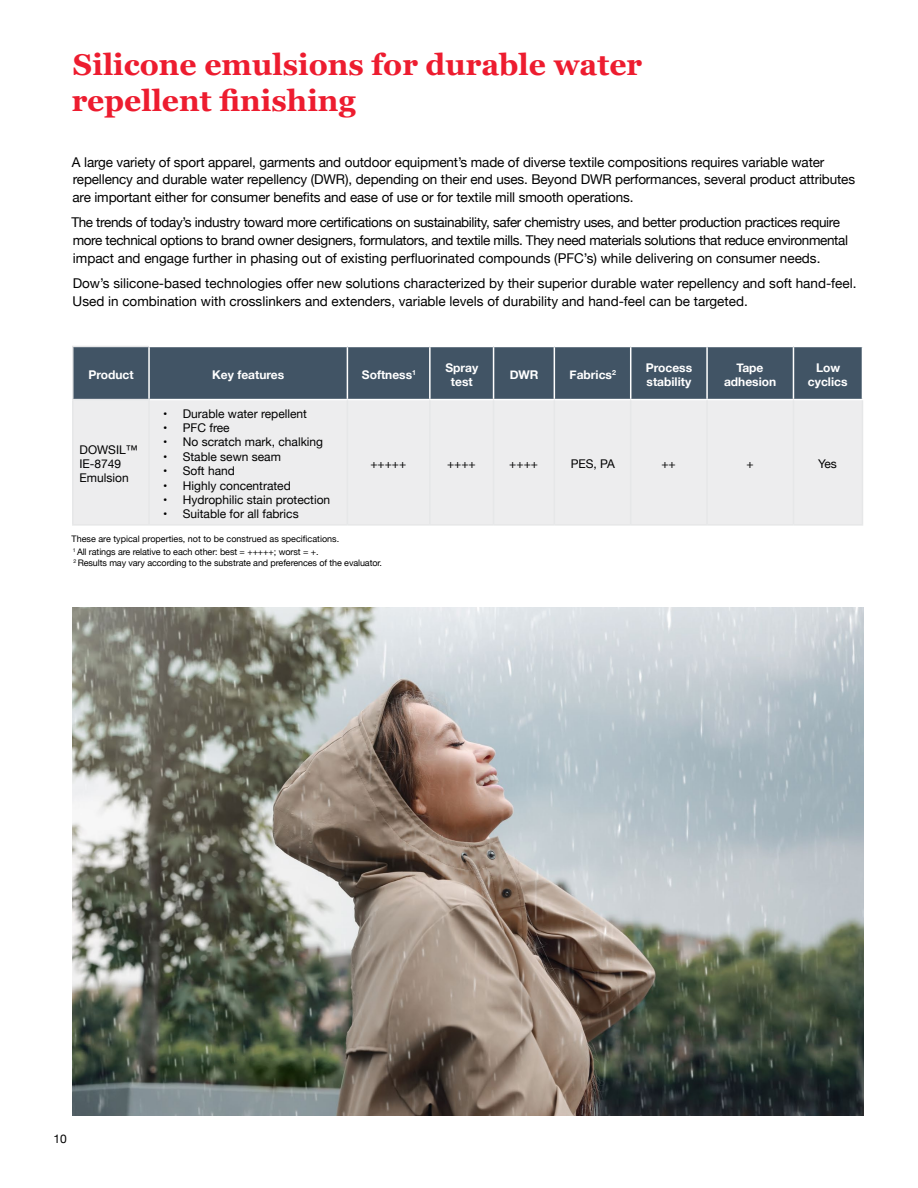
<style>
.page{position:relative;width:918px;height:1188px;background:#fff}
.page>*{position:absolute;margin:0;border:0;box-sizing:border-box;transform-origin:0 0}
.t1{font:700 30px/36px "Georgia";color:#ed1c2f}
.t2{font:13.5px/18px "Helvetica Neue";letter-spacing:-.01em;color:#000}
.t3{font:12px/14.4px "Helvetica Neue";color:#000}
.t4{font:700 12px/14.4px "Helvetica Neue";color:#fff;text-align:center}
.t5{font:9px/10.8px "Helvetica Neue";letter-spacing:-.01em;color:#000}
</style>
<div class="page">
<div style="left:74px;top:347px;width:788px;height:52px;background:#415465"></div>
<div style="left:74px;top:400px;width:788px;height:124px;background:#ededee"></div>
<hr style="left:148px;top:347px;width:2px;height:52px;background:#fff">
<hr style="left:347px;top:347px;width:1px;height:52px;background:#fff">
<hr style="left:429px;top:347px;width:2px;height:52px;background:#fff">
<hr style="left:493px;top:347px;width:1px;height:52px;background:#fff">
<hr style="left:554px;top:347px;width:1px;height:52px;background:#fff">
<hr style="left:630px;top:347px;width:1px;height:52px;background:#fff">
<hr style="left:706px;top:347px;width:2px;height:52px;background:#fff">
<hr style="left:793px;top:347px;width:1px;height:52px;background:#fff">
<hr style="left:72px;top:346px;width:76px;height:1px;background:#e6e7e8">
<hr style="left:72px;top:347px;width:2px;height:52px;background:#e6e7e8">
<hr style="left:72px;top:399px;width:78px;height:1px;background:#e6e7e8">
<hr style="left:72px;top:400px;width:2px;height:124px;background:#e6e7e8">
<hr style="left:148px;top:400px;width:2px;height:124px;background:#e6e7e8">
<hr style="left:347px;top:400px;width:1px;height:124px;background:#e6e7e8">
<hr style="left:429px;top:400px;width:2px;height:124px;background:#e6e7e8">
<hr style="left:493px;top:400px;width:1px;height:124px;background:#e6e7e8">
<hr style="left:554px;top:400px;width:1px;height:124px;background:#e6e7e8">
<hr style="left:630px;top:400px;width:1px;height:124px;background:#e6e7e8">
<hr style="left:706px;top:400px;width:2px;height:124px;background:#e6e7e8">
<hr style="left:793px;top:400px;width:1px;height:124px;background:#e6e7e8">
<hr style="left:862px;top:400px;width:1px;height:124px;background:#e6e7e8">
<hr style="left:72px;top:524px;width:77px;height:2px;background:#e6e7e8">
<hr style="left:149px;top:524px;width:198px;height:2px;background:#e6e7e8">
<hr style="left:347px;top:524px;width:83px;height:2px;background:#e6e7e8">
<hr style="left:430px;top:524px;width:64px;height:2px;background:#e6e7e8">
<hr style="left:494px;top:524px;width:60px;height:2px;background:#e6e7e8">
<hr style="left:554px;top:524px;width:77px;height:2px;background:#e6e7e8">
<hr style="left:631px;top:524px;width:76px;height:2px;background:#e6e7e8">
<hr style="left:707px;top:524px;width:86px;height:2px;background:#e6e7e8">
<hr style="left:793px;top:524px;width:70px;height:2px;background:#e6e7e8">
<img style="left:72px;top:608px;width:792px;height:508px">
<h1 class="t1" style="left:72px;top:46px;width:572px">Silicone emulsions for durable water repellent finishing</h1>
<p class="t2" style="left:72px;top:153px;width:785px">A large variety of sport apparel, garments and outdoor equipment’s made of diverse textile compositions requires variable water repellency and durable water repellency (DWR), depending on their end uses. Beyond DWR performances, several product attributes are important either for consumer benefits and ease of use or for textile mill smooth operations.</p>
<p class="t2" style="left:71px;top:214px;width:778px">The trends of today’s industry toward more certifications on sustainability, safer chemistry uses, and better production practices require more technical options to brand owner designers, formulators, and textile mills. They need materials solutions that reduce environmental impact and engage further in phasing out of existing perfluorinated compounds (PFC’s) while delivering on consumer needs.</p>
<p class="t2" style="left:73px;top:275px;width:785px">Dow’s silicone-based technologies offer new solutions characterized by their superior durable water repellency and soft hand-feel.<br>Used in combination with crosslinkers and extenders, variable levels of durability and hand-feel can be targeted.</p>
<p class="t4" style="left:88px;top:368px;width:47px">Product</p>
<p class="t4" style="left:212px;top:368px;width:74px">Key features</p>
<p class="t4" style="left:362px;top:368px;width:56px">Softness<sup>1</sup></p>
<p class="t4" style="left:445px;top:361px;width:34px">Spray test</p>
<p class="t4" style="left:510px;top:368px;width:30px">DWR</p>
<p class="t4" style="left:570px;top:368px;width:48px">Fabrics<sup>2</sup></p>
<p class="t4" style="left:646px;top:361px;width:48px;text-align:left">Process stability</p>
<p class="t4" style="left:724px;top:361px;width:54px">Tape adhesion</p>
<p class="t4" style="left:808px;top:361px;width:41px">Low cyclics</p>
<p class="t3" style="left:80px;top:443px;width:60px">DOWSIL™<br>IE-8749<br>Emulsion</p>
<p class="t3" style="left:163px;top:407px;width:145px">• Durable water repellent</p>
<p class="t3" style="left:163px;top:421px;width:68px">• PFC free</p>
<p class="t3" style="left:163px;top:436px;width:161px">• No scratch mark, chalking</p>
<p class="t3" style="left:163px;top:450px;width:119px">• Stable sewn seam</p>
<p class="t3" style="left:163px;top:464px;width:73px">• Soft hand</p>
<p class="t3" style="left:163px;top:479px;width:129px">• Highly concentrated</p>
<p class="t3" style="left:163px;top:493px;width:168px">• Hydrophilic stain protection</p>
<p class="t3" style="left:163px;top:508px;width:137px">• Suitable for all fabrics</p>
<p class="t5" style="left:72px;top:533px;width:269px">These are typical properties, not to be construed as specifications.</p>
<p class="t3" style="left:370px;top:457px;width:37px">+++++</p>
<p class="t3" style="left:447px;top:457px;width:30px">++++</p>
<p class="t3" style="left:509px;top:457px;width:30px">++++</p>
<p class="t3" style="left:571px;top:457px;width:46px">PES, PA</p>
<p class="t3" style="left:661px;top:457px;width:16px">++</p>
<p class="t3" style="left:746px;top:457px;width:9px">+</p>
<p class="t3" style="left:818px;top:457px;width:20px">Yes</p>
<p class="t5" style="left:73px;top:547px;width:311px"><sup>1</sup> All ratings are relative to each other: best = +++++; worst = +.<br><sup>2</sup> Results may vary according to the substrate and preferences of the evaluator.</p>
<p class="t3" style="left:53px;top:1132px;width:15px">10</p>
</div>
